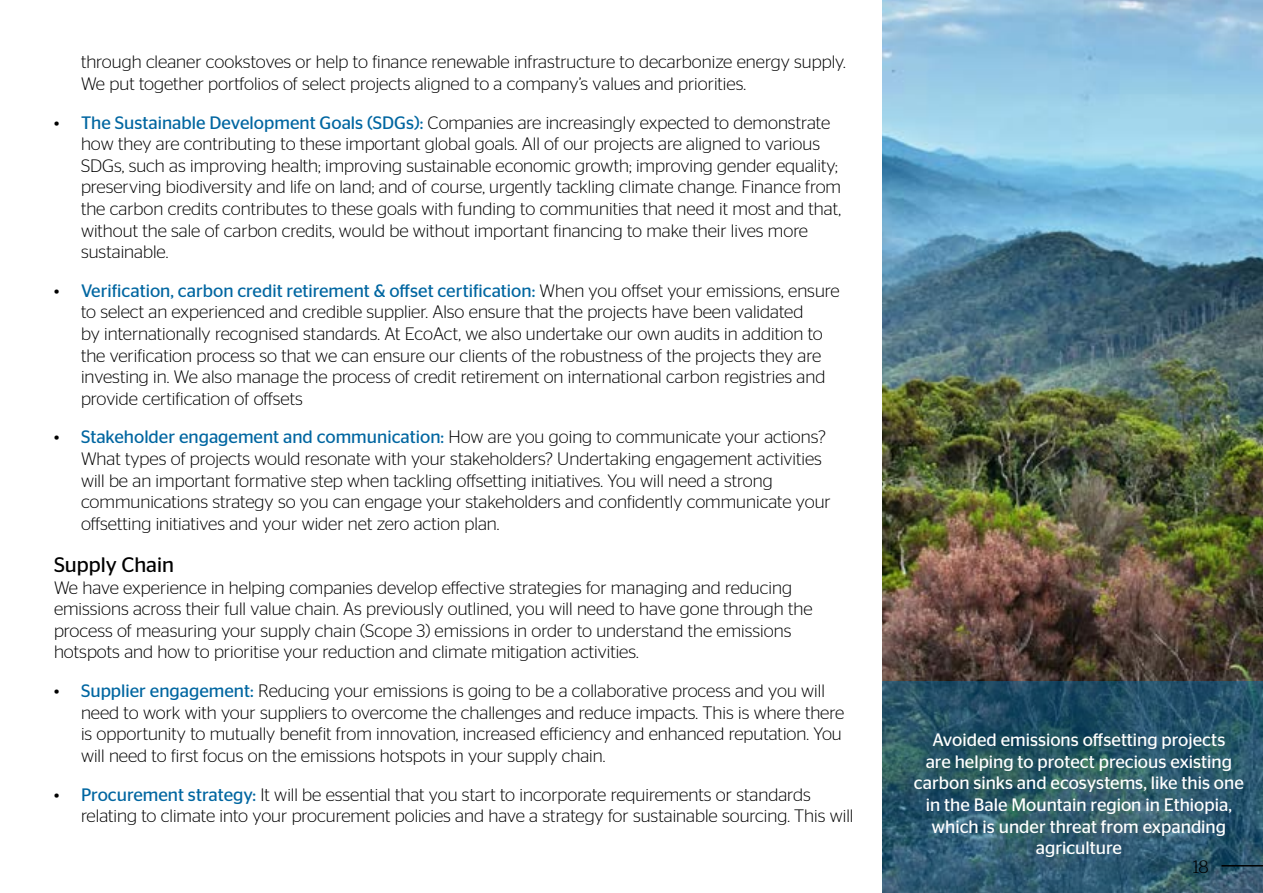
<style>
.page{position:relative;width:1263px;height:893px;background:#fff}
.page>*{position:absolute;margin:0;border:0;box-sizing:border-box;transform-origin:0 0}
.t1{font:21px "Stag Sans";color:#000}
.t2{font:300 18px/21.6px "Stag Sans";color:#000}
.t3{font:18px/21.6px "Stag Sans";color:#fff;text-align:center}
.t4{font:300 18px "Stag";color:#000}
.s1{font-weight:400;color:#0066a1}
</style>
<div class="page">
<img style="left:882px;top:0;width:381px;height:682px">
<svg style="left:882px;top:682px;width:381px;height:211px;background:#2a576a"></svg>
<hr style="left:1221px;top:865px;width:42px;height:1px;background:#000">
<p class="t2" style="left:81px;top:51px;width:766px">through cleaner cookstoves or help to finance renewable infrastructure to decarbonize energy supply.<br>We put together portfolios of select projects aligned to a company’s values and priorities.</p>
<p class="t2" style="left:81px;top:111px;width:761px;text-indent:-27px">• <span class="s1">The Sustainable Development Goals (SDGs):</span> Companies are increasingly expected to demonstrate how they are contributing to these important global goals. All of our projects are aligned to various SDGs, such as improving health; improving sustainable economic growth; improving gender equality; preserving biodiversity and life on land; and of course, urgently tackling climate change. Finance from the carbon credits contributes to these goals with funding to communities that need it most and that, without the sale of carbon credits, would be without important financing to make their lives more sustainable.</p>
<p class="t2" style="left:81px;top:280px;width:760px;text-indent:-27px">• <span class="s1">Verification, carbon credit retirement &amp; offset certification:</span> When you offset your emissions, ensure to select an experienced and credible supplier. Also ensure that the projects have been validated<br>by internationally recognised standards. At EcoAct, we also undertake our own audits in addition to the verification process so that we can ensure our clients of the robustness of the projects they are investing in. We also manage the process of credit retirement on international carbon registries and provide certification of offsets</p>
<p class="t2" style="left:81px;top:426px;width:751px;text-indent:-27px">• <span class="s1">Stakeholder engagement and communication:</span> How are you going to communicate your actions?<br>What types of projects would resonate with your stakeholders? Undertaking engagement activities will be an important formative step when tackling offsetting initiatives. You will need a strong communications strategy so you can engage your stakeholders and confidently communicate your offsetting initiatives and your wider net zero action plan.</p>
<p class="t1" style="left:54px;top:553px;width:122px">Supply Chain</p>
<p class="t2" style="left:54px;top:576px;width:760px">We have experience in helping companies develop effective strategies for managing and reducing emissions across their full value chain. As previously outlined, you will need to have gone through the process of measuring your supply chain (Scope 3) emissions in order to understand the emissions hotspots and how to prioritise your reduction and climate mitigation activities.</p>
<p class="t2" style="left:81px;top:680px;width:765px;text-indent:-27px">• <span class="s1">Supplier engagement:</span> Reducing your emissions is going to be a collaborative process and you will need to work with your suppliers to overcome the challenges and reduce impacts. This is where there is opportunity to mutually benefit from innovation, increased efficiency and enhanced reputation. You will need to first focus on the emissions hotspots in your supply chain.</p>
<p class="t2" style="left:81px;top:783px;width:774px;text-indent:-27px">• <span class="s1">Procurement strategy:</span> It will be essential that you start to incorporate requirements or standards relating to climate into your procurement policies and have a strategy for sustainable sourcing. This will</p>
<p class="t3" style="left:914px;top:729px;width:331px">Avoided emissions offsetting projects<br>are helping to protect precious existing carbon sinks and ecosystems, like this one in the Bale Mountain region in Ethiopia, which is under threat from expanding agriculture</p>
<p class="t4" style="left:1193px;top:856px;width:17px">18</p>
</div>
